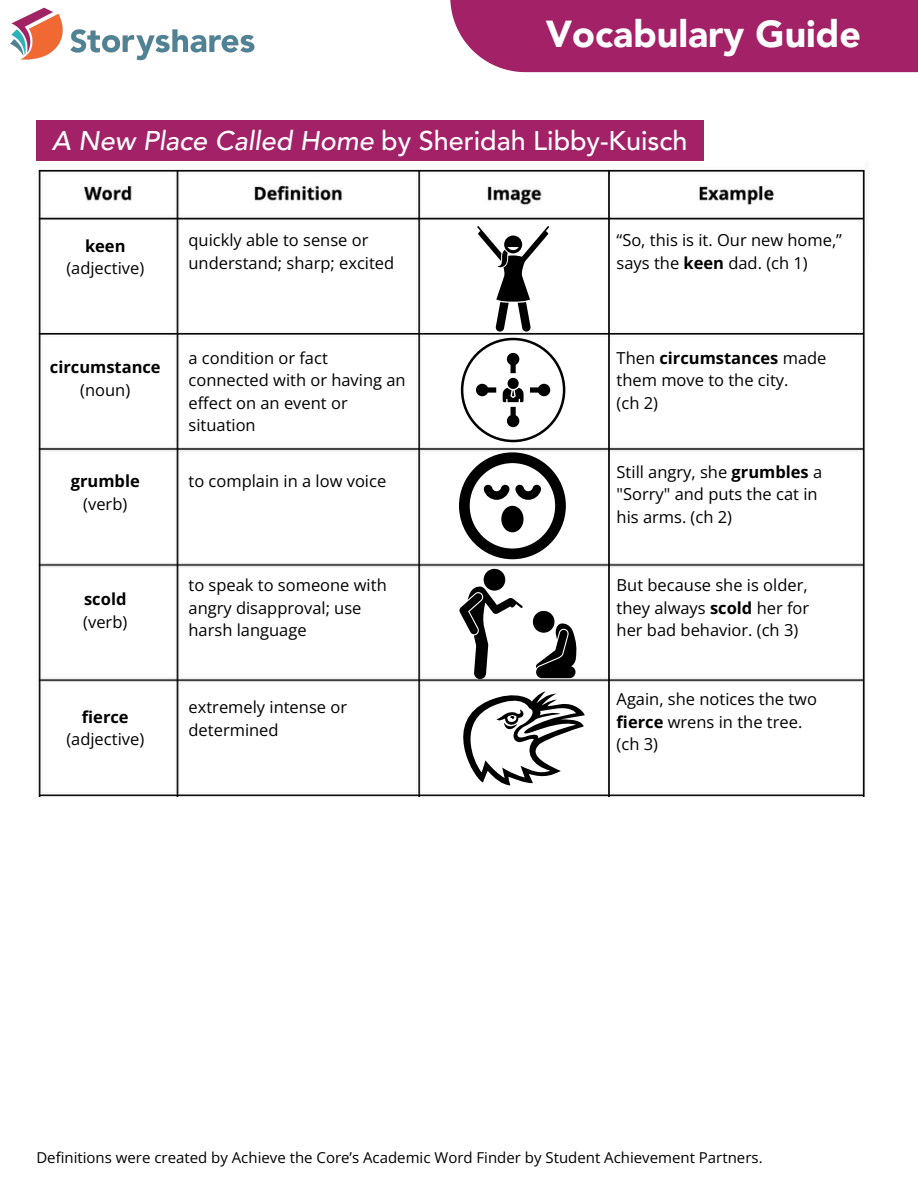
<style>
.page{position:relative;width:918px;height:1188px;background:#fff}
.page>*{position:absolute;margin:0;border:0;box-sizing:border-box;transform-origin:0 0}
.t1{font:900 37.5px "Avenir LT Pro";color:#fff}
.t2{font:500 27px "Avenir LT Pro";color:#fff}
.t3{font:16.5px/22.5px "Open Sans";color:#000}
.t4{font:700 16.5px "Open Sans";color:#000}
.t5{font:15px "Open Sans";color:#000}
.s1{font-style:italic}
.s2{font-weight:700}
</style>
<div class="page">
<img style="left:10px;top:7px;width:245px;height:54px">
<div style="left:450px;top:0;width:468px;height:72px;background:#a32167"></div>
<div style="left:36px;top:120px;width:667px;height:47px;background:#a32167"></div>
<img style="left:36px;top:162px;width:829px;height:634px">
<svg style="left:477px;top:226px;width:72px;height:106px"></svg>
<svg style="left:461px;top:338px;width:104px;height:104px"></svg>
<svg style="left:459px;top:452px;width:107px;height:107px"></svg>
<div style="left:501px;top:506px;width:23px;height:26px;background:#000;border-radius:50%"></div>
<svg style="left:459px;top:569px;width:64px;height:110px"></svg>
<svg style="left:533px;top:611px;width:44px;height:67px"></svg>
<svg style="left:442px;top:689px;width:143px;height:96px"></svg>
<p class="t1" style="left:546px;top:19px;width:317px">Vocabulary Guide</p>
<p class="t2" style="left:52px;top:130px;width:637px"><span class="s1">A New Place Called Home</span> by Sheridah Libby-Kuisch</p>
<h2 class="t4" style="left:85px;top:234px;width:42px">keen</h2>
<p class="t3" style="left:66px;top:256px;width:79px">(adjective)</p>
<p class="t3" style="left:189px;top:229px;width:207px">quickly able to sense or understand; sharp; excited</p>
<p class="t3" style="left:617px;top:229px;width:227px">“So, this is it. Our new home,” says the <span class="s2">keen</span> dad. (ch 1)</p>
<p class="t4" style="left:50px;top:355px;width:112px">circumstance</p>
<p class="t3" style="left:80px;top:378px;width:51px">(noun)</p>
<p class="t4" style="left:71px;top:470px;width:71px">grumble</p>
<p class="t3" style="left:83px;top:492px;width:46px">(verb)</p>
<p class="t4" style="left:84px;top:587px;width:44px">scold</p>
<p class="t3" style="left:83px;top:610px;width:46px">(verb)</p>
<p class="t4" style="left:82px;top:705px;width:48px">fierce</p>
<p class="t3" style="left:66px;top:728px;width:79px">(adjective)</p>
<p class="t3" style="left:189px;top:346px;width:219px">a condition or fact connected with or having an effect on an event or situation</p>
<p class="t3" style="left:189px;top:470px;width:199px">to complain in a low voice</p>
<p class="t3" style="left:189px;top:574px;width:200px">to speak to someone with angry disapproval; use harsh language</p>
<p class="t3" style="left:189px;top:696px;width:160px">extremely intense or determined</p>
<p class="t3" style="left:617px;top:346px;width:211px">Then <span class="s2">circumstances</span> made them move to the city.</p>
<p class="t3" style="left:617px;top:391px;width:43px">(ch 2)</p>
<p class="t3" style="left:617px;top:460px;width:207px">Still angry, she <span class="s2">grumbles</span> a "Sorry" and puts the cat in his arms. (ch 2)</p>
<p class="t3" style="left:617px;top:574px;width:194px;text-align:justify">But because she is older, they always <span class="s2">scold</span> her for her bad behavior. (ch 3)</p>
<p class="t3" style="left:617px;top:687px;width:202px">Again, she notices the two <span class="s2">fierce</span> wrens in the tree.</p>
<p class="t3" style="left:617px;top:732px;width:43px">(ch 3)</p>
<h1 class="t5" style="left:36px;top:1147px;width:728px">Definitions were created by Achieve the Core’s Academic Word Finder by Student Achievement Partners.</h1>
</div>
